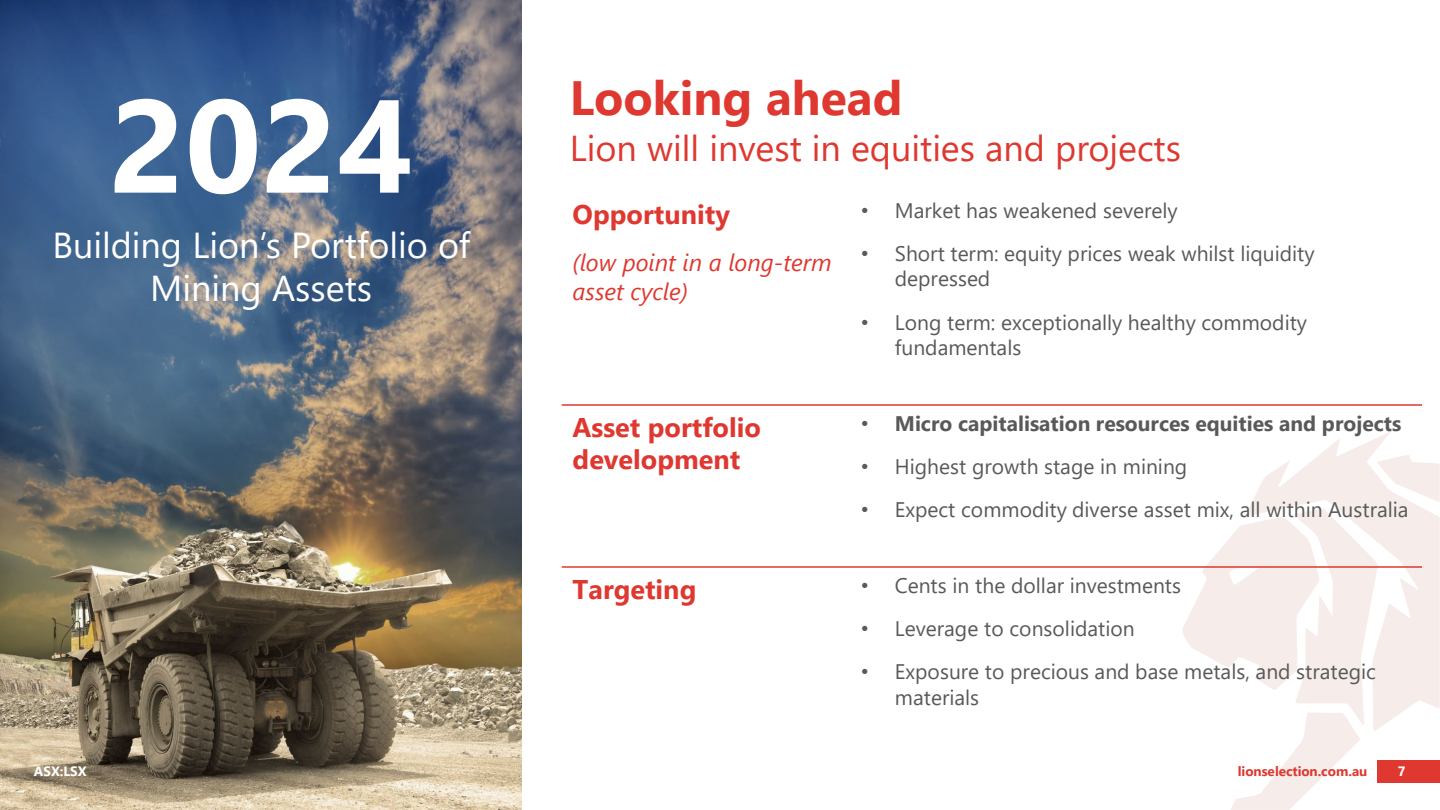
<style>
.page{position:relative;width:1440px;height:810px;background:#fff}
.page>*{position:absolute;margin:0;border:0;box-sizing:border-box;transform-origin:0 0}
.t1{font:700 132px "Segoe UI";color:#fff}
.t2{font:700 48px "Segoe UI";color:#de3830}
.t3{font:36px/43.2px "Segoe UI";color:#fff;text-align:center}
.t4{font:36px "Segoe UI";color:#de3830}
.t5{font:700 27px/32.4px "Segoe UI";color:#de3830}
.t6{font:italic 24px/28.8px "Segoe UI";color:#de3830}
.t7{font:21px/25.2px "Segoe UI";color:#595959}
.t8{font:700 21px "Segoe UI";color:#595959}
.t9{font:700 13.5px "Segoe UI";letter-spacing:-.005em;color:#de3830}
.t10{font:700 13.5px "Segoe UI";color:#fff}
.s1{font-family:"Arial"}
.s2{font-family:"Arial";font-weight:400}
</style>
<div class="page">
<svg style="left:1182px;top:524px;width:196px;height:286px"></svg>
<svg style="left:1246px;top:432px;width:194px;height:299px;fill:#f6ece9"></svg>
<svg style="left:1377px;top:455px;width:63px;height:47px"></svg>
<img style="left:0;top:0;width:522px;height:810px">
<hr style="left:562px;top:404px;width:860px;height:2px;background:#de3830">
<hr style="left:562px;top:566px;width:860px;height:2px;background:#de3830">
<div style="left:1378px;top:760px;width:62px;height:22px;background:#de3830"></div>
<p class="t1" style="left:109px;top:21px;width:305px">2024</p>
<p class="t3" style="left:52px;top:220px;width:419px">Building Lion’s Portfolio of<br>Mining Assets</p>
<p class="t2" style="left:570px;top:53px;width:334px">Looking ahead</p>
<p class="t4" style="left:570px;top:114px;width:613px">Lion will invest in equities and projects</p>
<p class="t5" style="left:573px;top:196px;width:159px">Opportunity</p>
<p class="t6" style="left:573px;top:245px;width:261px">(low point in a long-term asset cycle)</p>
<p class="t7" style="left:861px;top:196px;width:318px"><span class="s1">•</span> Market has weakened severely</p>
<p class="t7" style="left:895px;top:239px;width:421px;text-indent:-34px"><span class="s1">•</span> Short term: equity prices weak whilst liquidity depressed</p>
<p class="t7" style="left:895px;top:308px;width:414px;text-indent:-34px"><span class="s1">•</span> Long term: exceptionally healthy commodity fundamentals</p>
<p class="t5" style="left:573px;top:409px;width:190px">Asset portfolio development</p>
<p class="t8" style="left:861px;top:404px;width:542px"><span class="s2">•</span> Micro capitalisation resources equities and projects</p>
<p class="t7" style="left:861px;top:452px;width:328px"><span class="s1">•</span> Highest growth stage in mining</p>
<p class="t7" style="left:861px;top:495px;width:549px"><span class="s1">•</span> Expect commodity diverse asset mix, all within Australia</p>
<p class="t5" style="left:573px;top:571px;width:125px">Targeting</p>
<p class="t7" style="left:861px;top:571px;width:322px"><span class="s1">•</span> Cents in the dollar investments</p>
<p class="t7" style="left:861px;top:614px;width:275px"><span class="s1">•</span> Leverage to consolidation</p>
<p class="t7" style="left:895px;top:657px;width:483px;text-indent:-34px"><span class="s1">•</span> Exposure to precious and base metals, and strategic materials</p>
<p class="t10" style="left:34px;top:758px;width:54px">ASX:LSX</p>
<p class="t9" style="left:1238px;top:758px;width:131px">lionselection.com.au</p>
<p class="t10" style="left:1398px;top:758px;width:9px">7</p>
</div>
